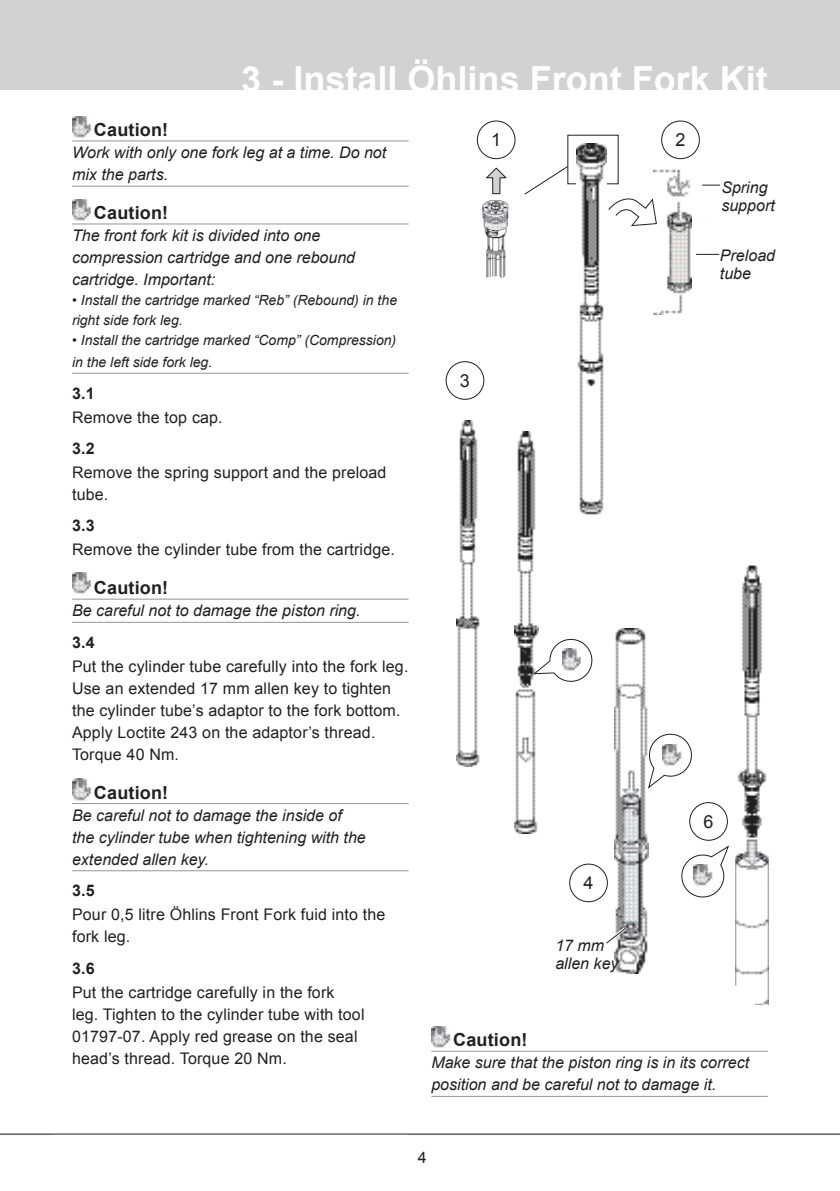
<style>
.page{position:relative;width:840px;height:1191px;background:#fff}
.page>*{position:absolute;margin:0;border:0;box-sizing:border-box;transform-origin:0 0}
.t1{font:700 36px "Arial";color:#fff}
.t2{font:700 18px "Arial";letter-spacing:.01em;color:#231f20}
.t3{font:18px "Arial";color:#231f20}
.t4{font:16px/22px "Arial";letter-spacing:.01em;color:#231f20}
.t5{font:italic 16px/22px "Arial";color:#231f20}
.t6{font:700 16px "Arial";color:#231f20}
.t7{font:italic 14px/20px "Arial";color:#231f20}
</style>
<div class="page">
<div style="left:0;top:0;width:839px;height:90px;background:#d1d2d4"></div>
<hr style="left:0;top:1134px;width:839px;height:1px;background:#d1d2d4">
<hr style="left:72px;top:141px;width:336px;height:1px;background:#939598">
<hr style="left:72px;top:186px;width:336px;height:1px;background:#939598">
<hr style="left:72px;top:224px;width:336px;height:1px;background:#939598">
<hr style="left:72px;top:373px;width:336px;height:1px;background:#939598">
<hr style="left:72px;top:599px;width:336px;height:1px;background:#939598">
<hr style="left:72px;top:622px;width:336px;height:1px;background:#939598">
<hr style="left:72px;top:803px;width:336px;height:1px;background:#939598">
<hr style="left:72px;top:870px;width:336px;height:1px;background:#939598">
<img style="left:72px;top:116px;width:19px;height:22px">
<img style="left:72px;top:199px;width:19px;height:22px">
<img style="left:72px;top:572px;width:19px;height:22px">
<img style="left:72px;top:779px;width:19px;height:22px">
<img style="left:482px;top:200px;width:26px;height:79px">
<div style="left:476px;top:120px;width:39px;height:39px;border:1px solid #231f20;border-radius:50%"></div>
<svg style="left:702px;top:185px;width:17px;height:1px"></svg>
<svg style="left:696px;top:254px;width:22px;height:1px"></svg>
<img style="left:653px;top:169px;width:37px;height:145px">
<div style="left:660px;top:120px;width:39px;height:39px;border:1px solid #231f20;border-radius:50%"></div>
<svg style="left:608px;top:196px;width:49px;height:31px"></svg>
<div style="left:445px;top:361px;width:39px;height:39px;border:1px solid #231f20;border-radius:50%"></div>
<img style="left:456px;top:420px;width:24px;height:346px">
<img style="left:735px;top:565px;width:33px;height:440px">
<img style="left:514px;top:432px;width:24px;height:402px">
<svg style="left:524px;top:165px;width:45px;height:30px"></svg>
<div style="left:569px;top:863px;width:38px;height:39px;border:1px solid #231f20;border-radius:50%"></div>
<img style="left:614px;top:629px;width:34px;height:344px">
<svg style="left:647px;top:732px;width:45px;height:57px"></svg>
<img style="left:662px;top:744px;width:18px;height:22px">
<svg style="left:606px;top:924px;width:22px;height:21px"></svg>
<svg style="left:533px;top:635px;width:60px;height:50px"></svg>
<img style="left:561px;top:649px;width:19px;height:22px">
<svg style="left:681px;top:802px;width:47px;height:95px"></svg>
<img style="left:693px;top:864px;width:19px;height:22px">
<img style="left:576px;top:143px;width:30px;height:372px">
<svg style="left:486px;top:167px;width:21px;height:28px"></svg>
<hr style="left:431px;top:1050px;width:336px;height:1px;background:#939598">
<hr style="left:431px;top:1096px;width:336px;height:1px;background:#939598">
<img style="left:431px;top:1026px;width:19px;height:22px">
<div style="left:51px;top:1072px;width:357px;height:105px;background:#fff"></div>
<hr style="left:0;top:1133px;width:839px;height:1px;background:#231f20">
<h1 class="t1" style="left:241px;top:55px;width:528px">3 - Install Öhlins Front Fork Kit</h1>
<p class="t2" style="left:94px;top:118px;width:76px">Caution!</p>
<p class="t5" style="left:72px;top:142px;width:315px">Work with only one fork leg at a time. Do not mix the parts.</p>
<p class="t2" style="left:94px;top:201px;width:76px">Caution!</p>
<p class="t5" style="left:72px;top:225px;width:284px">The front fork kit is divided into one compression cartridge and one rebound cartridge. Important:</p>
<p class="t7" style="left:72px;top:290px;width:326px">• Install the cartridge marked “Reb” (Rebound) in the right side fork leg.</p>
<p class="t7" style="left:72px;top:329px;width:325px;line-height:22px">• Install the cartridge marked “Comp” (Compression) in the left side fork leg.</p>
<p class="t6" style="left:72px;top:382px;width:24px">3.1</p>
<p class="t4" style="left:72px;top:406px;width:152px">Remove the top cap.</p>
<p class="t6" style="left:72px;top:438px;width:24px">3.2</p>
<p class="t4" style="left:72px;top:461px;width:316px">Remove the spring support and the preload tube.</p>
<p class="t6" style="left:72px;top:515px;width:24px">3.3</p>
<p class="t4" style="left:72px;top:539px;width:324px">Remove the cylinder tube from the cartridge.</p>
<p class="t2" style="left:94px;top:576px;width:76px">Caution!</p>
<p class="t5" style="left:72px;top:600px;width:290px">Be careful not to damage the piston ring.</p>
<p class="t6" style="left:72px;top:631px;width:24px">3.4</p>
<p class="t4" style="left:72px;top:655px;width:338px">Put the cylinder tube carefully into the fork leg.<br>Use an extended 17 mm allen key to tighten the cylinder tube’s adaptor to the fork bottom.<br>Apply Loctite 243 on the adaptor’s thread.<br>Torque 40 Nm.</p>
<p class="t2" style="left:94px;top:780px;width:76px">Caution!</p>
<p class="t5" style="left:72px;top:804px;width:295px">Be careful not to damage the inside of the cylinder tube when tightening with the extended allen key.</p>
<p class="t6" style="left:72px;top:880px;width:24px">3.5</p>
<p class="t4" style="left:72px;top:903px;width:315px">Pour 0,5 litre Öhlins Front Fork fuid into the fork leg.</p>
<p class="t6" style="left:72px;top:957px;width:24px">3.6</p>
<p class="t4" style="left:72px;top:981px;width:294px">Put the cartridge carefully in the fork leg. Tighten to the cylinder tube with tool 01797‑07. Apply red grease on the seal head’s thread. Torque 20 Nm.</p>
<p class="t3" style="left:491px;top:128px;width:12px">1</p>
<p class="t3" style="left:675px;top:128px;width:12px">2</p>
<p class="t5" style="left:721px;top:178px;width:55px;line-height:18px">Spring support</p>
<p class="t5" style="left:719px;top:247px;width:57px;line-height:18px">Preload tube</p>
<p class="t3" style="left:459px;top:368px;width:12px">3</p>
<p class="t3" style="left:583px;top:871px;width:12px">4</p>
<p class="t5" style="left:555px;top:937px;width:65px;line-height:18px">17 mm allen key</p>
<p class="t3" style="left:703px;top:809px;width:12px">6</p>
<p class="t2" style="left:453px;top:1028px;width:76px">Caution!</p>
<p class="t5" style="left:431px;top:1052px;width:319px">Make sure that the piston ring is in its correct position and be careful not to damage it.</p>
<p class="t4" style="left:417px;top:1147px;width:10px">4</p>
</div>
